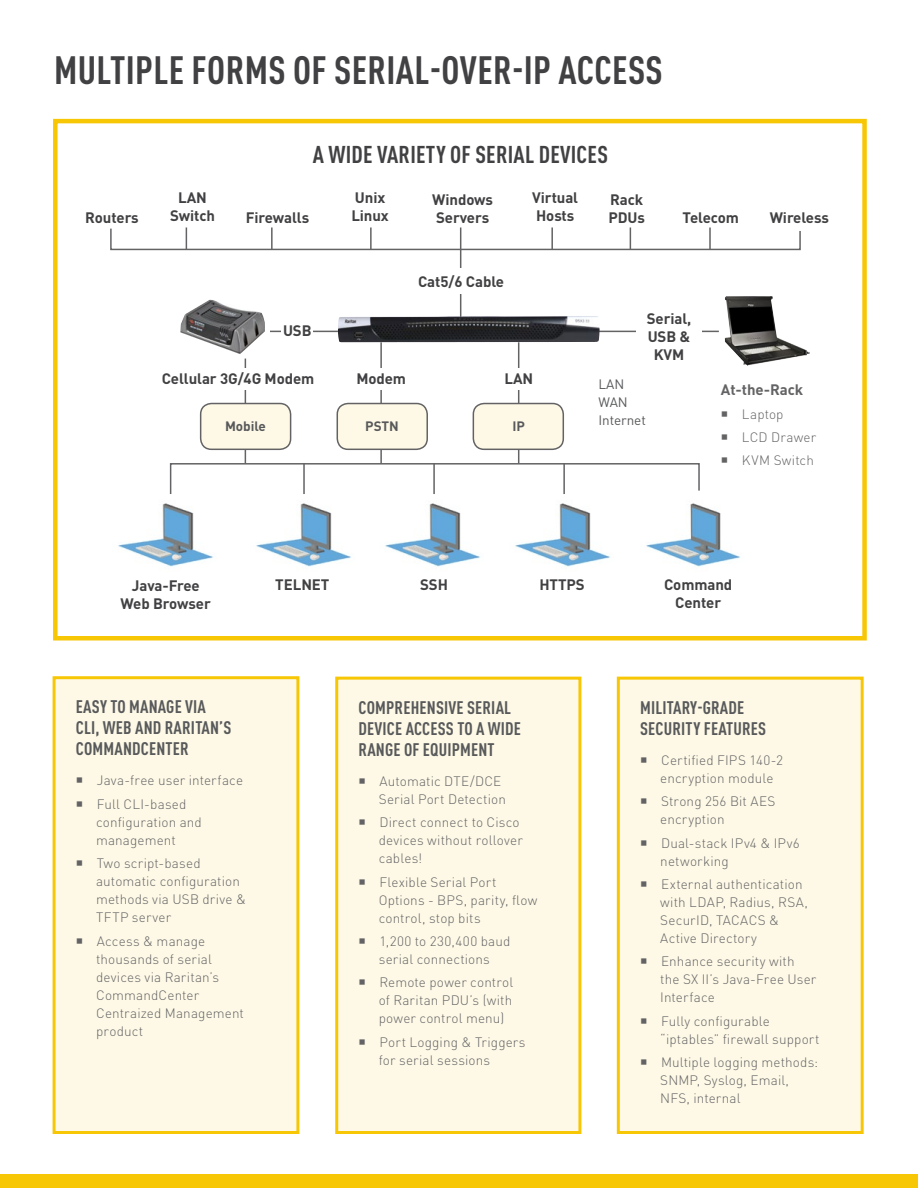
<style>
.page{position:relative;width:918px;height:1188px;background:#fff}
.page>*{position:absolute;margin:0;border:0;box-sizing:border-box;transform-origin:0 0}
.t1{font:700 condensed 39px "DIN Pro";letter-spacing:.01em;color:#414042}
.t2{font:700 condensed 24px "DIN Pro";letter-spacing:.01em;color:#414042}
.t3{font:700 condensed 18px/21px "DIN Pro";letter-spacing:.01em;color:#58595b}
.t4{font:700 15px/18px "DIN Pro";letter-spacing:-.005em;color:#414042;text-align:center}
.t5{font:700 15px "DIN Pro";letter-spacing:-.005em;color:#636365}
.t6{font:300 13.5px/18px "DIN Pro";letter-spacing:.01em;color:#636365}
.t7{font:13.5px/18px "DIN Pro";letter-spacing:-.005em;color:#58595b}
.t8{font:700 13.5px "DIN Pro";letter-spacing:-.005em;color:#58595b}
</style>
<div class="page">
<div style="left:0;top:1174px;width:918px;height:14px;background:#f7c706"></div>
<div style="left:53px;top:119px;width:814px;height:521px;background:#fff;border:4px solid #f7c706"></div>
<svg style="left:169px;top:462px;width:531px;height:32px"></svg>
<hr style="left:303px;top:463px;width:2px;height:31px;background:#636365">
<hr style="left:433px;top:463px;width:2px;height:31px;background:#636365">
<hr style="left:563px;top:463px;width:2px;height:31px;background:#636365">
<svg style="left:110px;top:227px;width:691px;height:24px"></svg>
<hr style="left:518px;top:342px;width:1px;height:122px;background:#636365">
<hr style="left:380px;top:342px;width:2px;height:122px;background:#636365">
<hr style="left:460px;top:227px;width:1px;height:94px;background:#636365">
<hr style="left:245px;top:359px;width:1px;height:105px;background:#636365">
<hr style="left:270px;top:331px;width:449px;height:1px;background:#636365">
<img style="left:180px;top:299px;width:85px;height:55px">
<img style="left:725px;top:296px;width:85px;height:70px">
<img style="left:118px;top:503px;width:96px;height:64px">
<img style="left:256px;top:503px;width:96px;height:64px">
<img style="left:385px;top:503px;width:96px;height:64px">
<img style="left:515px;top:503px;width:96px;height:64px">
<img style="left:646px;top:503px;width:95px;height:64px">
<div style="left:54px;top:678px;width:244px;height:454px;background:#fef9e6"></div>
<div style="left:53px;top:676px;width:246px;height:458px;border:3px solid #f7c706"></div>
<div style="left:618px;top:678px;width:244px;height:454px;background:#fef9e6"></div>
<div style="left:617px;top:677px;width:247px;height:457px;border:3px solid #f7c706"></div>
<div style="left:337px;top:678px;width:243px;height:454px;background:#fef9e6"></div>
<div style="left:335px;top:677px;width:246px;height:457px;border:3px solid #f7c706"></div>
<div style="left:201px;top:404px;width:90px;height:45px;background:#fef9e6;border-radius:11px"></div>
<div style="left:200px;top:403px;width:91px;height:47px;border:2px solid #636365;border-radius:11px"></div>
<div style="left:337px;top:404px;width:90px;height:45px;background:#fef9e6;border-radius:11px"></div>
<div style="left:337px;top:403px;width:91px;height:47px;border:2px solid #636365;border-radius:11px"></div>
<div style="left:473px;top:404px;width:90px;height:45px;background:#fef9e6;border-radius:11px"></div>
<div style="left:473px;top:403px;width:91px;height:47px;border:2px solid #636365;border-radius:11px"></div>
<img style="left:338px;top:316px;width:262px;height:26px">
<div style="left:344px;top:368px;width:74px;height:21px;background:#fff"></div>
<div style="left:482px;top:368px;width:74px;height:21px;background:#fff"></div>
<div style="left:636px;top:305px;width:66px;height:63px;background:#fff"></div>
<div style="left:402px;top:268px;width:119px;height:26px;background:#fff"></div>
<div style="left:281px;top:325px;width:32px;height:33px;background:#fff"></div>
<div style="left:152px;top:368px;width:172px;height:21px;background:#fff"></div>
<h1 class="t1" style="left:54px;top:46px;width:610px">MULTIPLE FORMS OF SERIAL-OVER-IP ACCESS</h1>
<h2 class="t2" style="left:313px;top:140px;width:297px">A WIDE VARIETY OF SERIAL DEVICES</h2>
<p class="t4" style="left:170px;top:188px;width:46px">LAN<br>Switch</p>
<p class="t4" style="left:85px;top:208px;width:55px">Routers</p>
<p class="t4" style="left:246px;top:208px;width:65px">Firewalls</p>
<p class="t4" style="left:351px;top:188px;width:39px;text-align:left">Unix<br>Linux</p>
<p class="t4" style="left:432px;top:190px;width:62px;text-align:left">Windows<br>Servers</p>
<p class="t4" style="left:532px;top:188px;width:47px;text-align:left">Virtual<br>Hosts</p>
<p class="t4" style="left:608px;top:190px;width:38px;text-align:left">Rack<br>PDUs</p>
<p class="t4" style="left:418px;top:272px;width:88px">Cat5/6 Cable</p>
<p class="t4" style="left:683px;top:208px;width:58px">Telecom</p>
<p class="t4" style="left:770px;top:208px;width:61px">Wireless</p>
<p class="t4" style="left:283px;top:321px;width:30px">USB</p>
<p class="t4" style="left:162px;top:369px;width:154px">Cellular 3G/4G Modem</p>
<p class="t4" style="left:356px;top:369px;width:51px">Modem</p>
<p class="t4" style="left:505px;top:369px;width:30px">LAN</p>
<p class="t8" style="left:225px;top:417px;width:42px">Mobile</p>
<p class="t8" style="left:365px;top:417px;width:35px">PSTN</p>
<p class="t8" style="left:512px;top:417px;width:14px">IP</p>
<p class="t4" style="left:647px;top:309px;width:46px">Serial,<br>USB &amp;<br>KVM</p>
<p class="t7" style="left:598px;top:374px;width:49px">LAN<br>WAN<br>Internet</p>
<p class="t5" style="left:721px;top:380px;width:84px">At-the-Rack</p>
<p class="t6" style="left:742px;top:401px;width:76px;line-height:23.4px">Laptop<br>LCD Drawer<br>KVM Switch</p>
<p class="t4" style="left:121px;top:576px;width:92px">Java-Free<br>Web Browser</p>
<p class="t4" style="left:275px;top:575px;width:56px">TELNET</p>
<p class="t4" style="left:420px;top:575px;width:29px">SSH</p>
<p class="t4" style="left:539px;top:575px;width:47px">HTTPS</p>
<p class="t4" style="left:664px;top:575px;width:70px">Command<br>Center</p>
<h3 class="t3" style="left:76px;top:696px;width:157px">EASY TO MANAGE VIA<br>CLI, WEB AND RARITAN’S<br>COMMANDCENTER</h3>
<p class="t6" style="left:97px;top:768px;width:148px;line-height:23.4px">Java-free user interface<br>Full CLI-based</p>
<p class="t6" style="left:96px;top:812px;width:107px">configuration and management</p>
<p class="t6" style="left:96px;top:854px;width:152px">Two script-based automatic configuration methods via USB drive &amp;<br>TFTP server</p>
<p class="t6" style="left:96px;top:931px;width:149px">Access &amp; manage thousands of serial devices via Raritan’s<br>CommandCenter<br>Centraized Management product</p>
<h3 class="t3" style="left:359px;top:696px;width:164px">COMPREHENSIVE SERIAL<br>DEVICE ACCESS TO A WIDE<br>RANGE OF EQUIPMENT</h3>
<p class="t6" style="left:379px;top:771px;width:129px">Automatic DTE/DCE<br>Serial Port Detection</p>
<p class="t6" style="left:379px;top:813px;width:146px">Direct connect to Cisco devices without rollover cables!</p>
<p class="t6" style="left:379px;top:872px;width:160px">Flexible Serial Port<br>Options - BPS, parity, flow control, stop bits</p>
<p class="t6" style="left:379px;top:932px;width:133px">1,200 to 230,400 baud serial connections</p>
<p class="t6" style="left:379px;top:973px;width:136px;text-align:justify">Remote power control of Raritan PDU’s (with power control menu)</p>
<p class="t6" style="left:379px;top:1032px;width:148px">Port Logging &amp; Triggers for serial sessions</p>
<h3 class="t3" style="left:640px;top:696px;width:128px">MILITARY-GRADE<br>SECURITY FEATURES</h3>
<p class="t6" style="left:660px;top:750px;width:124px">Certified FIPS 140-2 encryption module</p>
<p class="t6" style="left:660px;top:792px;width:117px">Strong 256 Bit AES encryption</p>
<p class="t6" style="left:660px;top:833px;width:141px">Dual-stack IPv4 &amp; IPv6 networking</p>
<p class="t6" style="left:660px;top:875px;width:149px">External authentication with LDAP, Radius, RSA,<br>SecurID, TACACS &amp;<br>Active Directory</p>
<p class="t6" style="left:660px;top:952px;width:158px">Enhance security with the SX II’s Java-Free User<br>Interface</p>
<p class="t6" style="left:660px;top:1011px;width:161px">Fully configurable “iptables” firewall support</p>
<p class="t6" style="left:660px;top:1053px;width:159px">Multiple logging methods:<br>SNMP, Syslog, Email,<br>NFS, internal</p>
</div>
